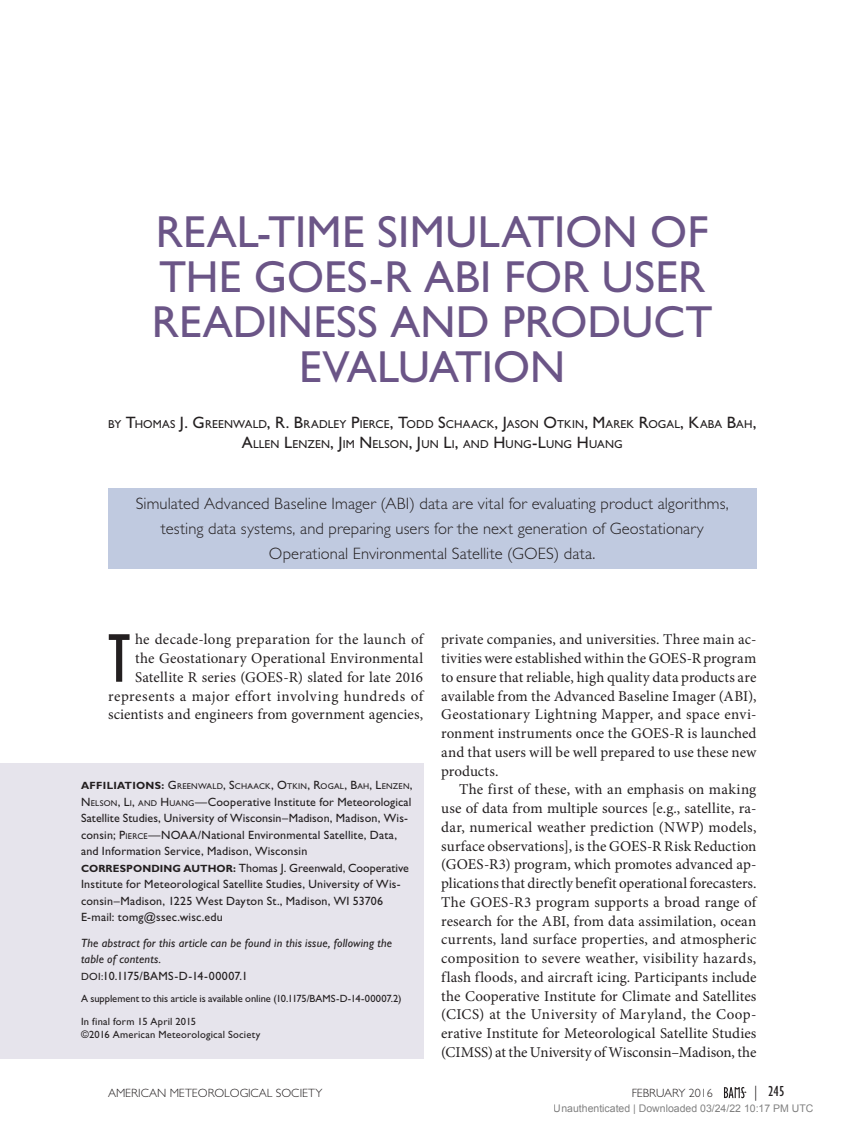
<style>
.page{position:relative;width:851px;height:1134px;background:#fff}
.page>*{position:absolute;margin:0;border:0;box-sizing:border-box;transform-origin:0 0}
.First_Paragraph_w_Dr{font:condensed 71.1px "Gill Sans Std";color:#231f20}
.Article_Title__Main{font:45px/45px "Gill Sans Std";color:#6b5587;text-align:center}
.Capsule_Summary{font:300 16.5px/24.8px "Gill Sans Std";letter-spacing:.01em;color:#231f20;text-align:center}
.Body_Text{font:15px/18.8px "Minion Pro";letter-spacing:-.005em;color:#231f20;text-align:justify}
.First_Paragraph_w_Dr-2{font:15px/18.8px "Minion Pro";letter-spacing:.01em;color:#231f20;text-align:right}
.t1{font:condensed 15px "Gill Sans Std";color:#231f20}
.Affiliation_Correspo{font:12px/16.5px "Gill Sans Std";letter-spacing:.015em;color:#231f20}
.Affiliation_Correspo-2{font:italic 12px/16.5px "Gill Sans Std";letter-spacing:.015em;color:#231f20}
.t2{font:300 12px "Gill Sans Std";color:#231f20}
.e-mail{font:12px "Gill Sans Std";letter-spacing:.02em;color:#231f20}
.Authors{font:11.55px/19.5px "Gill Sans Std";letter-spacing:.01em;color:#231f20;text-align:center}
.In_Final_Form_Copyri{font:10.5px "Gill Sans Std";letter-spacing:.01em;color:#231f20}
.t3{font:10.5px "Arial";color:rgb(0 0 0/.5)}
.Affiliation_Correspo-3{font:8.4px "Gill Sans Std";letter-spacing:.03em;color:#231f20}
.s1{font-size:16.5px}
.s2{font-weight:300;font-stretch:normal}
.s3{font-weight:700;font-size:10.5px}
.s4{font-size:12px}
.s5{font-style:inherit}
.s6{font-size:8.4px}
.s7{font-size:10.5px}
</style>
<div class="page">
<div style="left:108px;top:488px;width:648px;height:81px;background:#c0cae0"></div>
<div style="left:0;top:764px;width:423px;height:295px;background:#e6e4ec"></div>
<svg style="left:724px;top:1087px;width:22px;height:11px"></svg>
<p class="Article_Title__Main" style="left:152px;top:209px;width:562px">REAL-TIME SIMULATION OF<br>THE GOES-R ABI FOR USER<br>READINESS AND PRODUCT<br>EVALUATION</p>
<p class="Authors" style="left:108px;top:415px;width:649px">BY <span class="s1">T</span>HOMAS <span class="s1">J. G</span>REENWALD<span class="s1">, R. B</span> RADLEY <span class="s1">P</span>IERCE<span class="s1">, T</span>ODD <span class="s1">S</span>CHAACK<span class="s1">, J</span>ASON <span class="s1">O</span>TKIN<span class="s1">, M</span>AREK <span class="s1">R</span>OGAL<span class="s1">, K</span>ABA <span class="s1">B</span>AH<span class="s1">,<br>A</span>LLEN <span class="s1">L</span>ENZEN<span class="s1">, J</span>IM <span class="s1">N</span> ELSON<span class="s1">, J</span>UN <span class="s1">L</span>I<span class="s1">,</span> AND <span class="s1">H</span> UNG<span class="s1">-L</span>UNG <span class="s1">H</span> UANG</p>
<p class="Capsule_Summary" style="left:136px;top:491px;width:594px">Simulated Advanced Baseline Imager (ABI) data are vital for evaluating product algorithms, testing data systems, and preparing users for the next generation of Geostationary<br>Operational Environmental Satellite (GOES) data.</p>
<p class="First_Paragraph_w_Dr-2" style="left:108px;top:630px;width:317px">he decade-long preparation for the launch of<br>the Geostationary Operational Environmental Satellite R series (GOES-R) slated for late 2016 represents a major effort involving hundreds of scientists and engineers from government agencies,</p>
<p class="First_Paragraph_w_Dr-2" style="left:441px;top:630px;width:317px;text-align:justify">private companies, and universities. Three main ac&shy;tivities were established within the GOES-R program to ensure that reliable, high quality data products are available from the Advanced Baseline Imager (ABI), Geostationary Lightning Mapper, and space envi&shy;ronment instruments once the GOES-R is launched and that users will be well prepared to use these new products.</p>
<p class="Body_Text" style="left:441px;top:780px;width:317px;text-indent:18px">The first of these, with an emphasis on making use of data from multiple sources [e.g., satellite, ra&shy;dar, numerical weather prediction (NWP) models, surface observations], is the GOES-R Risk Reduction (GOES-R3) program, which promotes advanced ap&shy;plications that directly benefit operational forecasters.<br>The GOES-R3 program supports a broad range of research for the ABI, from data assimilation, ocean currents, land surface properties, and atmospheric composition to severe weather, visibility hazards, flash floods, and aircraft icing. Participants include the Cooperative Institute for Climate and Satellites (CICS) at the University of Maryland, the Coop&shy;erative Institute for Meteorological Satellite Studies (CIMSS) at the University of Wisconsin–Madison, the</p>
<p class="t2" style="left:108px;top:1086px;width:216px">AMERICAN METEOROLOGICAL SOCIETY</p>
<p class="t2" style="left:631px;top:1086px;width:83px">FEBRUARY 2016</p>
<p class="t1" style="left:754px;top:1083px;width:32px"><span class="s2">|</span> 245</p>
<p class="t3" style="left:553px;top:1102px;width:261px">Unauthenticated | Downloaded 03/24/22 10:17 PM UTC</p>
<p class="First_Paragraph_w_Dr" style="left:108px;top:620px;width:24px">T</p>
<p class="Affiliation_Correspo-3" style="left:81px;top:781px;width:333px"><span class="s3">AFFILIATIONS:</span> <span class="s4">G</span>REENWALD<span class="s4">, S</span>CHAACK<span class="s4">, O</span>TKIN<span class="s4">, R</span>OGAL<span class="s4">, B</span>AH<span class="s4">, L</span>ENZEN<span class="s4">,</span></p>
<p class="Affiliation_Correspo" style="left:81px;top:793px;width:332px"><span class="s5">N</span> <span class="s6">ELSON</span><span class="s5">, L</span><span class="s6">I</span><span class="s5">,</span> <span class="s6">AND</span> <span class="s5">H</span> <span class="s6">UANG</span>—Cooperative Institute for Meteorological Satellite Studies, University of Wisconsin–Madison, Madison, Wis&shy;consin; <span class="s5">P</span><span class="s6">IERCE</span>—NOAA/National Environmental Satellite, Data, and Information Service, Madison, Wisconsin</p>
<p class="Affiliation_Correspo" style="left:81px;top:859px;width:329px"><span class="s3">CORRESPONDING AUTHOR:</span> Thomas J. Greenwald, Cooperative<br>Institute for Meteorological Satellite Studies, University of Wis&shy;consin–Madison, 1225 West Dayton St., Madison, WI 53706</p>
<p class="e-mail" style="left:81px;top:910px;width:143px">E-mail: tomg@ssec.wisc.edu</p>
<p class="Affiliation_Correspo-2" style="left:81px;top:934px;width:312px">The abstract for this article can be found in this issue, following the table of contents.</p>
<p class="Affiliation_Correspo" style="left:81px;top:967px;width:168px"><span class="s7">DOI:</span>10.1175/BAMS-D-14-00007.1</p>
<p class="In_Final_Form_Copyri" style="left:81px;top:993px;width:322px">A supplement to this article is available online (10.1175/BAMS-D-14-00007.2)</p>
<p class="In_Final_Form_Copyri" style="left:81px;top:1015px;width:117px">In final form 15 April 2015</p>
<p class="In_Final_Form_Copyri" style="left:81px;top:1029px;width:181px">©2016 American Meteorological Society</p>
</div>
